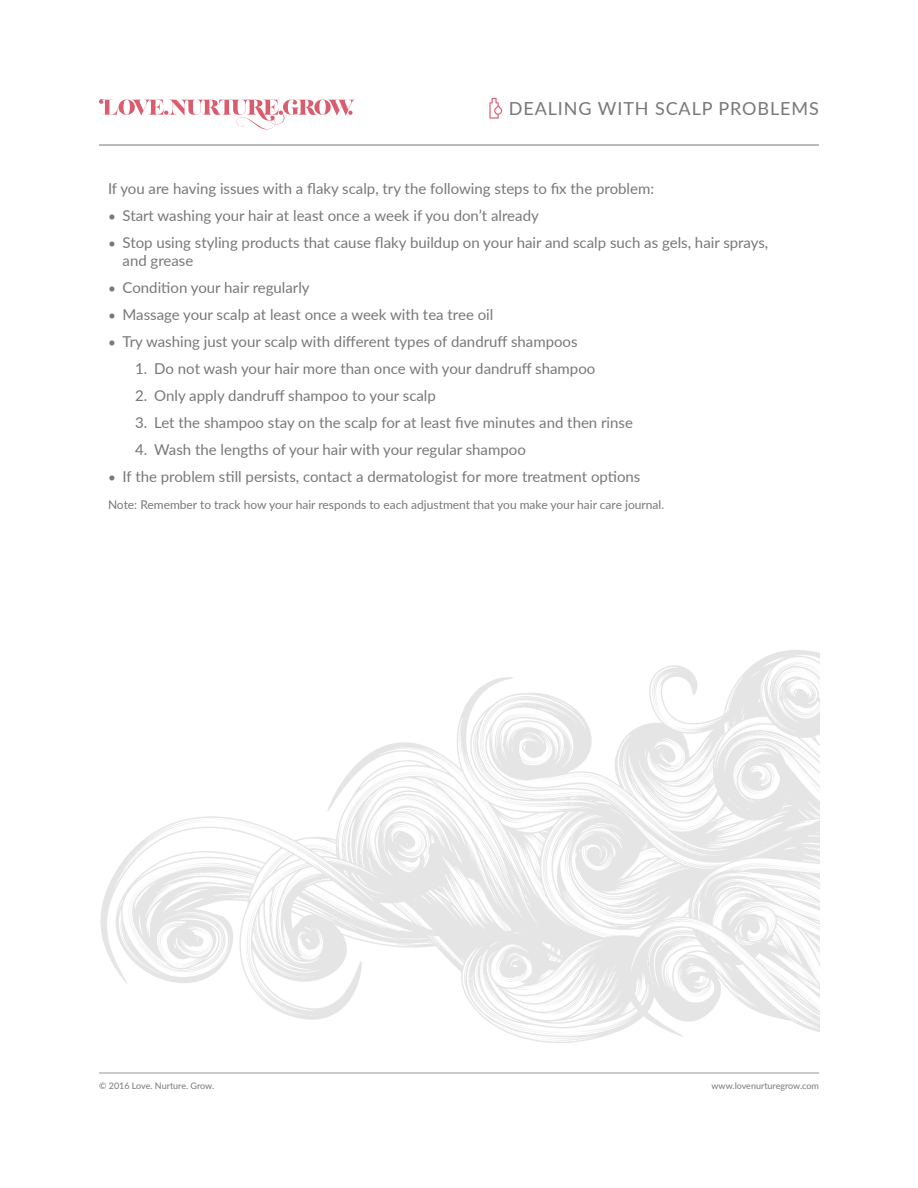
<style>
.page{position:relative;width:918px;height:1188px;background:#fff}
.page>*{position:absolute;margin:0;border:0;box-sizing:border-box;transform-origin:0 0}
.t1{font:18px "Lato";letter-spacing:.05em;color:#787779}
.t2{font:15px/18px "Lato";color:#787779}
.t3{font:12px "Lato";color:#787779}
.t4{font:9px "Lato";color:#787779}
.s1{font-size:13.5px}
</style>
<div class="page">
<svg style="left:99px;top:99px;width:256px;height:31px"></svg>
<hr style="left:99px;top:145px;width:720px;height:1px;background:#787779">
<img style="left:99px;top:650px;width:720px;height:424px">
<svg style="left:489px;top:98px;width:13px;height:21px"></svg>
<p class="t1" style="left:509px;top:96px;width:312px">DEALING WITH SCALP PROBLEMS</p>
<p class="t2" style="left:108px;top:178px;width:548px">If you are having issues with a flaky scalp, try the following steps to fix the problem:</p>
<p class="t2" style="left:108px;top:205px;width:432px"><span class="s1">•</span> Start washing your hair at least once a week if you don’t already</p>
<p class="t2" style="left:123px;top:232px;width:647px;text-indent:-15px"><span class="s1">•</span> Stop using styling products that cause flaky buildup on your hair and scalp such as gels, hair sprays, and grease</p>
<p class="t2" style="left:108px;top:277px;width:203px"><span class="s1">•</span> Condition your hair regularly</p>
<p class="t2" style="left:108px;top:304px;width:387px"><span class="s1">•</span> Massage your scalp at least once a week with tea tree oil</p>
<p class="t2" style="left:108px;top:331px;width:471px"><span class="s1">•</span> Try washing just your scalp with different types of dandruff shampoos</p>
<p class="t2" style="left:135px;top:358px;width:462px">1. Do not wash your hair more than once with your dandruff shampoo</p>
<p class="t2" style="left:135px;top:385px;width:302px">2. Only apply dandruff shampoo to your scalp</p>
<p class="t2" style="left:135px;top:412px;width:499px">3. Let the shampoo stay on the scalp for at least five minutes and then rinse</p>
<p class="t2" style="left:135px;top:439px;width:392px">4. Wash the lengths of your hair with your regular shampoo</p>
<p class="t2" style="left:108px;top:466px;width:534px"><span class="s1">•</span> If the problem still persists, contact a dermatologist for more treatment options</p>
<p class="t3" style="left:108px;top:496px;width:558px">Note: Remember to track how your hair responds to each adjustment that you make your hair care journal.</p>
<p class="t4" style="left:99px;top:1079px;width:117px">© 2016 Love. Nurture. Grow.</p>
<p class="t4" style="left:712px;top:1079px;width:109px">www.lovenurturegrow.com</p>
</div>
